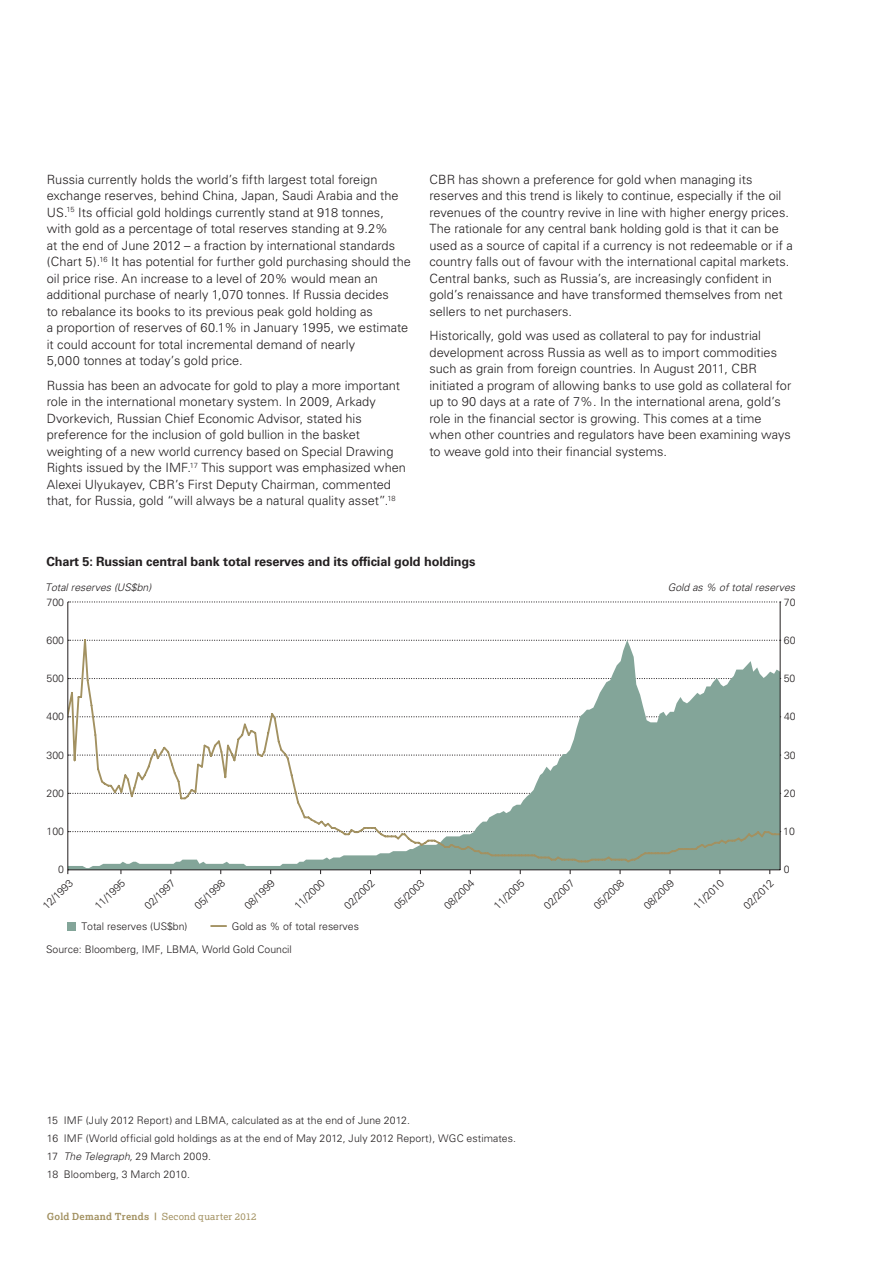
<style>
.page{position:relative;width:893px;height:1263px;background:#fff}
.page>*{position:absolute;margin:0;border:0;box-sizing:border-box;transform-origin:0 0}
.t1{font:300 12.75px/16.5px "Univers";color:#231f20}
.t2{font:700 12.75px "Univers";letter-spacing:-.01em;color:#231f20}
.t3{font:300 10.5px/18px "Univers";color:#231f20}
.t4{font:italic 300 10.5px "Univers";color:#231f20}
.t5{font:700 9.75px "Lexia";letter-spacing:.025em;color:#a29161}
.s1{font-style:italic}
.s2{font-weight:400}
</style>
<div class="page">
<svg style="left:68px;top:601px;width:713px;height:1px"></svg>
<div style="left:68px;top:922px;width:8px;height:9px;background:#83a599"></div>
<svg style="left:211px;top:925px;width:15px;height:2px"></svg>
<div style="left:69px;top:864px;width:711px;height:5px;background:#83a599"></div>
<svg style="left:69px;top:638px;width:711px;height:226px"></svg>
<hr style="left:780px;top:602px;width:1px;height:268px;background:#231f20">
<hr style="left:68px;top:869px;width:712px;height:1px;background:#231f20">
<hr style="left:68px;top:602px;width:1px;height:272px;background:#231f20">
<p class="t1" style="left:47px;top:171px;width:366px">Russia currently holds the world’s fifth largest total foreign exchange reserves, behind China, Japan, Saudi Arabia and the US.<sup>15</sup> Its official gold holdings currently stand at 918 tonnes, with gold as a percentage of total reserves standing at 9.2%<br>at the end of June 2012 – a fraction by international standards (Chart 5).<sup>16</sup> It has potential for further gold purchasing should the oil price rise. An increase to a level of 20% would mean an additional purchase of nearly 1,070 tonnes. If Russia decides<br>to rebalance its books to its previous peak gold holding as<br>a proportion of reserves of 60.1% in January 1995, we estimate it could account for total incremental demand of nearly<br>5,000 tonnes at today’s gold price.</p>
<p class="t1" style="left:47px;top:377px;width:361px">Russia has been an advocate for gold to play a more important role in the international monetary system. In 2009, Arkady Dvorkevich, Russian Chief Economic Advisor, stated his preference for the inclusion of gold bullion in the basket weighting of a new world currency based on Special Drawing Rights issued by the IMF.<sup>17</sup> This support was emphasized when Alexei Ulyukayev, CBR’s First Deputy Chairman, commented that, for Russia, gold “will always be a natural quality asset”.<sup>18</sup></p>
<p class="t1" style="left:429px;top:171px;width:365px">CBR has shown a preference for gold when managing its reserves and this trend is likely to continue, especially if the oil revenues of the country revive in line with higher energy prices.<br>The rationale for any central bank holding gold is that it can be used as a source of capital if a currency is not redeemable or if a country falls out of favour with the international capital markets.<br>Central banks, such as Russia’s, are increasingly confident in gold’s renaissance and have transformed themselves from net sellers to net purchasers.</p>
<p class="t1" style="left:429px;top:328px;width:363px">Historically, gold was used as collateral to pay for industrial development across Russia as well as to import commodities such as grain from foreign countries. In August 2011, CBR initiated a program of allowing banks to use gold as collateral for up to 90 days at a rate of 7%. In the international arena, gold’s role in the financial sector is growing. This comes at a time when other countries and regulators have been examining ways to weave gold into their financial systems.</p>
<p class="t2" style="left:46px;top:554px;width:431px">Chart 5: Russian central bank total reserves and its official gold holdings</p>
<p class="t4" style="left:45px;top:581px;width:108px">Total reserves (US$bn)</p>
<p class="t4" style="left:668px;top:581px;width:129px">Gold as % of total reserves</p>
<p class="t3" style="left:47px;top:593px;width:19px">700</p>
<p class="t3" style="left:47px;top:631px;width:19px">600</p>
<p class="t3" style="left:47px;top:669px;width:19px">500</p>
<p class="t3" style="left:47px;top:708px;width:19px">400</p>
<p class="t3" style="left:47px;top:746px;width:19px">300</p>
<p class="t3" style="left:47px;top:784px;width:19px">200</p>
<p class="t3" style="left:47px;top:822px;width:19px">100</p>
<p class="t3" style="left:58px;top:861px;width:7px">0</p>
<p class="t3" style="left:38px;top:901px;width:40px;rotate:-45deg">12/1993</p>
<p class="t3" style="left:90px;top:901px;width:40px;rotate:-45deg">11/1995</p>
<p class="t3" style="left:140px;top:901px;width:40px;rotate:-45deg">02/1997</p>
<p class="t3" style="left:190px;top:901px;width:40px;rotate:-45deg">05/1998</p>
<p class="t3" style="left:240px;top:901px;width:40px;rotate:-45deg">08/1999</p>
<p class="t3" style="left:290px;top:901px;width:40px;rotate:-45deg">11/2000</p>
<p class="t3" style="left:340px;top:901px;width:40px;rotate:-45deg">02/2002</p>
<p class="t3" style="left:389px;top:901px;width:40px;rotate:-45deg">05/2003</p>
<p class="t3" style="left:439px;top:901px;width:40px;rotate:-45deg">08/2004</p>
<p class="t3" style="left:489px;top:901px;width:40px;rotate:-45deg">11/2005</p>
<p class="t3" style="left:539px;top:901px;width:40px;rotate:-45deg">02/2007</p>
<p class="t3" style="left:589px;top:901px;width:40px;rotate:-45deg">05/2008</p>
<p class="t3" style="left:639px;top:901px;width:40px;rotate:-45deg">08/2009</p>
<p class="t3" style="left:689px;top:901px;width:40px;rotate:-45deg">11/2010</p>
<p class="t3" style="left:739px;top:901px;width:40px;rotate:-45deg">02/2012</p>
<p class="t3" style="left:81px;top:917px;width:108px">Total reserves (US$bn)</p>
<p class="t3" style="left:46px;top:915px;width:314px;line-height:22.5px;text-indent:186px">Gold as % of total reserves<br>Source: Bloomberg, IMF, LBMA, World Gold Council</p>
<p class="t3" style="left:784px;top:593px;width:13px">70</p>
<p class="t3" style="left:784px;top:631px;width:13px">60</p>
<p class="t3" style="left:784px;top:669px;width:13px">50</p>
<p class="t3" style="left:784px;top:708px;width:13px">40</p>
<p class="t3" style="left:784px;top:746px;width:13px">30</p>
<p class="t3" style="left:784px;top:784px;width:13px">20</p>
<p class="t3" style="left:783px;top:822px;width:13px">10</p>
<p class="t3" style="left:784px;top:861px;width:7px">0</p>
<p class="t3" style="left:47px;top:1111px;width:471px">15 IMF (July 2012 Report) and LBMA, calculated as at the end of June 2012.<br>16 IMF (World official gold holdings as at the end of May 2012, July 2012 Report), WGC estimates.<br>17 <span class="s1">The Telegraph,</span> 29 March 2009.<br>18 Bloomberg, 3 March 2010.</p>
<p class="t5" style="left:47px;top:1211px;width:211px">Gold Demand Trends | <span class="s2">Second quarter 2012</span></p>
</div>
